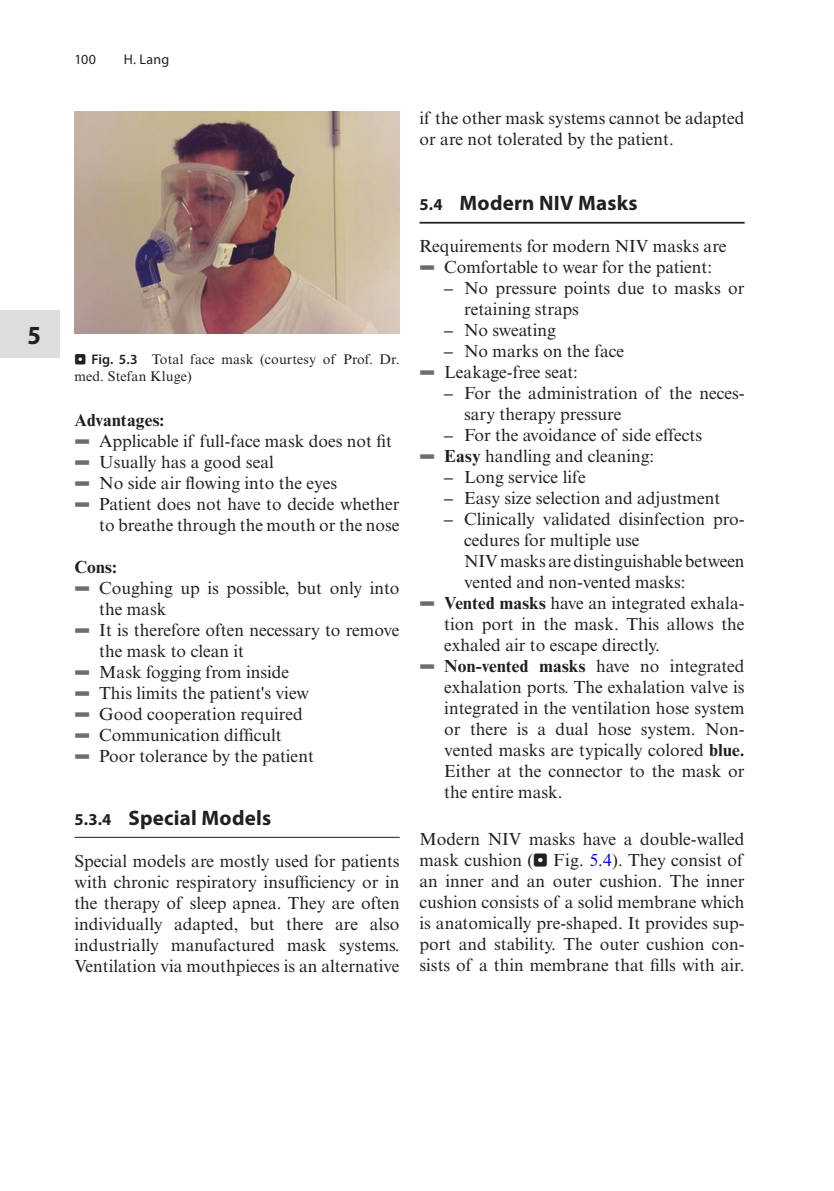
<style>
.page{position:relative;width:834px;height:1191px;background:#fff}
.page>*{position:absolute;margin:0;border:0;box-sizing:border-box;transform-origin:0 0}
.t1{font:700 semi-condensed 26.25px "Myriad Pro";color:#231f20}
._2_hd{font:700 21px "Myriad Pro";letter-spacing:.01em;color:#231f20}
._1_hd{font:700 21px "Myriad Pro";letter-spacing:.01em;color:#231f20}
.Text_flush{font:17.5px/21px "Times New Roman MT Std";color:#231f20}
.Hyphen_list_2{font:17.5px/21px "Times New Roman MT Std";letter-spacing:-.01em;color:#231f20}
.Hyphen_list_1_top{font:700 17.5px "Times New Roman MT Std";letter-spacing:.01em;color:#231f20}
.t2{font:14px/17.5px "Times New Roman MT Std";letter-spacing:.01em;color:#231f20}
.t3{font:14px "Myriad Pro";letter-spacing:.02em;color:#231f20}
.s1{font-family:"Blik Buttons"}
.s2{font-family:"Myriad Pro";font-weight:600}
.s3{font-family:"Blik Buttons";color:#6c6d70}
.s4{font-size:16.62px}
.s5{font-weight:700}
.s6{color:#00f}
</style>
<div class="page">
<div style="left:0;top:310px;width:60px;height:47px;background:#dcdddf"></div>
<img style="left:75px;top:111px;width:324px;height:222px">
<hr style="left:74px;top:837px;width:325px;height:1px;background:#231f20">
<hr style="left:419px;top:222px;width:325px;height:2px;background:#231f20">
<h1 class="t1" style="left:27px;top:318px;width:15px">5</h1>
<p class="t3" style="left:74px;top:51px;width:23px">100</p>
<p class="t3" style="left:124px;top:51px;width:47px">H. Lang</p>
<p class="t2" style="left:74px;top:350px;width:326px"><span class="s1">..</span> <span class="s2">Fig. 5.3</span> Total face mask (courtesy of Prof. Dr. med. Stefan Kluge)</p>
<p class="Hyphen_list_1_top" style="left:74px;top:409px;width:91px">Advantages:</p>
<p class="Text_flush" style="left:74px;top:430px;width:319px"><span class="s3">5</span> Applicable if full-face mask does not fit</p>
<p class="Text_flush" style="left:74px;top:451px;width:201px"><span class="s3">5</span> Usually has a good seal</p>
<p class="Text_flush" style="left:74px;top:472px;width:264px"><span class="s3">5</span> No side air flowing into the eyes</p>
<p class="Text_flush" style="left:74px;top:493px;width:326px;text-align:right"><span class="s3">5</span> Patient does not have to decide whether to breathe through the mouth or the nose</p>
<p class="Hyphen_list_1_top" style="left:74px;top:556px;width:44px">Cons:</p>
<p class="Text_flush" style="left:99px;top:577px;width:302px;text-indent:-25px"><span class="s3">5</span> Coughing up is possible, but only into the mask</p>
<p class="Text_flush" style="left:99px;top:619px;width:302px;text-indent:-25px"><span class="s3">5</span> It is therefore often necessary to remove the mask to clean it</p>
<p class="Text_flush" style="left:74px;top:661px;width:216px"><span class="s3">5</span> Mask fogging from inside</p>
<p class="Text_flush" style="left:74px;top:682px;width:236px"><span class="s3">5</span> This limits the patient's view</p>
<p class="Text_flush" style="left:74px;top:703px;width:230px"><span class="s3">5</span> Good cooperation required</p>
<p class="Text_flush" style="left:74px;top:724px;width:208px"><span class="s3">5</span> Communication difficult</p>
<p class="Text_flush" style="left:74px;top:745px;width:241px"><span class="s3">5</span> Poor tolerance by the patient</p>
<h3 class="_2_hd" style="left:74px;top:804px;width:198px"><span class="s4">5.3.4</span> Special Models</h3>
<p class="Text_flush" style="left:74px;top:850px;width:326px;text-align:justify">Special models are mostly used for patients with chronic respiratory insufficiency or in the therapy of sleep apnea. They are often individually adapted, but there are also industrially manufactured mask systems.<br>Ventilation via mouthpieces is an alternative</p>
<p class="Text_flush" style="left:419px;top:107px;width:326px">if the other mask systems cannot be adapted or are not tolerated by the patient.</p>
<h2 class="_1_hd" style="left:419px;top:189px;width:219px"><span class="s4">5.4</span> Modern NIV Masks</h2>
<p class="Text_flush" style="left:419px;top:235px;width:308px">Requirements for modern NIV masks are</p>
<p class="Text_flush" style="left:419px;top:256px;width:294px"><span class="s3">5</span> Comfortable to wear for the patient:</p>
<p class="Text_flush" style="left:464px;top:277px;width:282px;text-indent:-20px"><span class="s5">–</span> No pressure points due to masks or retaining straps</p>
<p class="Text_flush" style="left:444px;top:319px;width:113px"><span class="s5">–</span> No sweating</p>
<p class="Text_flush" style="left:444px;top:340px;width:181px"><span class="s5">–</span> No marks on the face</p>
<p class="Text_flush" style="left:419px;top:361px;width:160px"><span class="s3">5</span> Leakage-free seat:</p>
<p class="Text_flush" style="left:464px;top:382px;width:282px;text-indent:-20px"><span class="s5">–</span> For the administration of the neces&shy;sary therapy pressure</p>
<p class="Text_flush" style="left:444px;top:424px;width:259px"><span class="s5">–</span> For the avoidance of side effects</p>
<p class="Text_flush" style="left:419px;top:445px;width:236px"><span class="s3">5</span> <span class="s5">Easy</span> handling and cleaning:</p>
<p class="Text_flush" style="left:444px;top:466px;width:143px"><span class="s5">–</span> Long service life</p>
<p class="Text_flush" style="left:444px;top:487px;width:277px"><span class="s5">–</span> Easy size selection and adjustment</p>
<p class="Text_flush" style="left:464px;top:508px;width:282px;text-indent:-20px"><span class="s5">–</span> Clinically validated disinfection pro&shy;cedures for multiple use</p>
<p class="Hyphen_list_2" style="left:464px;top:550px;width:282px">NIV masks are distinguishable between vented and non-vented masks:</p>
<p class="Text_flush" style="left:444px;top:592px;width:302px;text-align:justify;text-indent:-25px"><span class="s3">5</span> <span class="s5">Vented masks</span> have an integrated exhala&shy;tion port in the mask. This allows the exhaled air to escape directly.</p>
<p class="Text_flush" style="left:444px;top:655px;width:302px;text-align:justify;text-indent:-25px"><span class="s3">5</span> <span class="s5">Non-vented masks</span> have no integrated exhalation ports. The exhalation valve is integrated in the ventilation hose system or there is a dual hose system. Non&shy;vented masks are typically colored <span class="s5">blue.<br></span>Either at the connector to the mask or the entire mask.</p>
<p class="Text_flush" style="left:419px;top:828px;width:326px;text-align:justify">Modern NIV masks have a double-walled mask cushion (<span class="s1">.</span> Fig. <span class="s6">5.4</span>). They consist of an inner and an outer cushion. The inner cushion consists of a solid membrane which is anatomically pre-shaped. It provides sup&shy;port and stability. The outer cushion con&shy;sists of a thin membrane that fills with air.</p>
</div>
